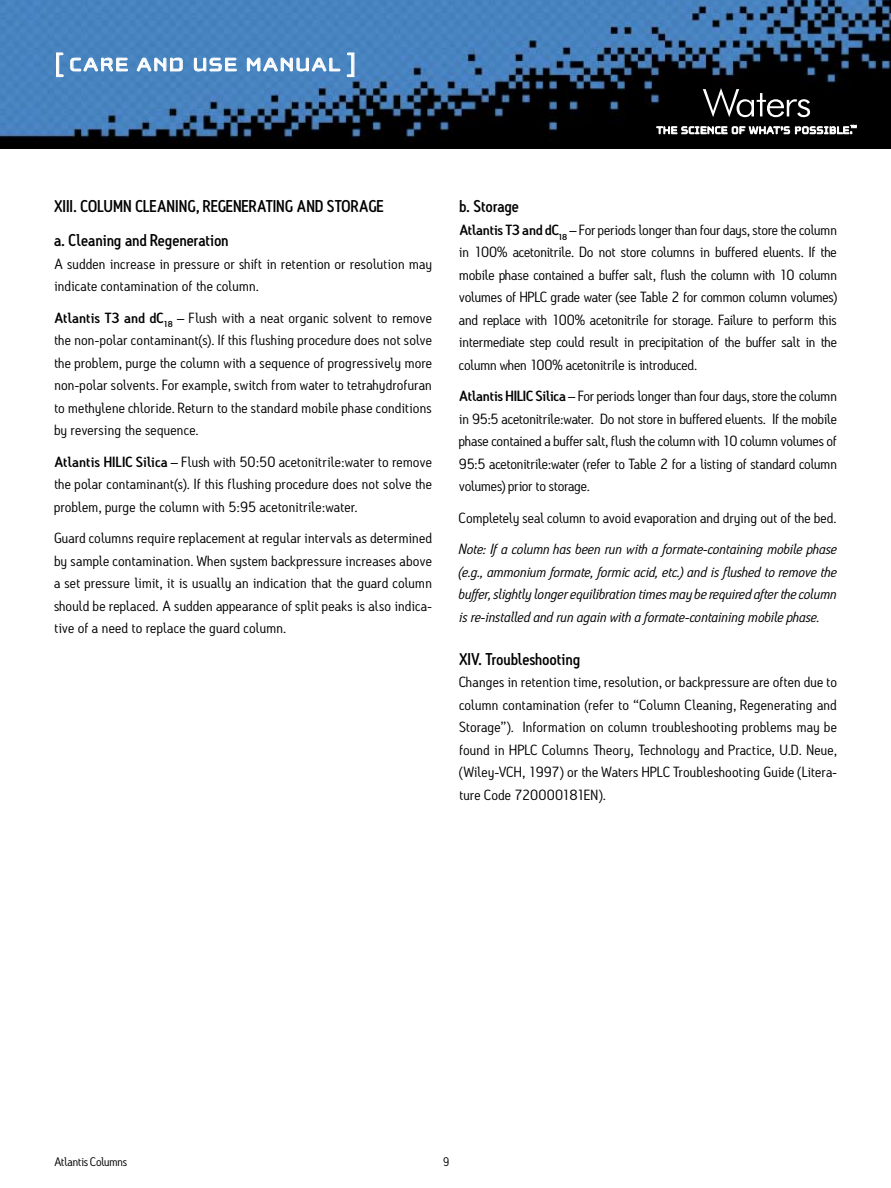
<style>
.page{position:relative;width:891px;height:1188px;background:#fff}
.page>*{position:absolute;margin:0;border:0;box-sizing:border-box;transform-origin:0 0}
.t1{font:27px "Cholla Unicase";letter-spacing:.04em;color:#fff;scale:1.1 1}
.t2{font:500 16.5px "Antitled OT";color:#000}
.t3{font:16.5px "Antitled OT Medium Caps";letter-spacing:.015em;color:#000}
.t4{font:14.25px/22.5px "Antitled OT";color:#000;text-align:justify;scale:1.1 1}
.t5{font:italic 14.25px/22.5px "Antitled OT";letter-spacing:-.015em;color:#000;text-align:justify;scale:1.1 1}
.t6{font:12px "Antitled OT";letter-spacing:-.025em;color:#000;scale:1.1 1}
.t7{font:12px "Antitled OT";letter-spacing:-.025em;color:#000}
.s1{font-weight:500}
</style>
<div class="page">
<img style="left:0;top:0;width:891px;height:148px">
<svg style="left:56px;top:53px;width:7px;height:24px"></svg>
<svg style="left:70px;top:58px;width:58px;height:13px"></svg>
<svg style="left:137px;top:57px;width:46px;height:14px"></svg>
<svg style="left:194px;top:58px;width:43px;height:13px"></svg>
<svg style="left:247px;top:58px;width:93px;height:13px"></svg>
<svg style="left:347px;top:53px;width:7px;height:24px"></svg>
<svg style="left:703px;top:88px;width:107px;height:29px;background:#3a3a3a"></svg>
<svg style="left:657px;top:125px;width:199px;height:9px"></svg>
<h1 class="t1" style="left:54px;top:51px;width:276px">[ Care and Use Manual ]</h1>
<p class="t3" style="left:54px;top:196px;width:331px">XIII. COLUMN CLEANING, REGENERATING AND STORAGE</p>
<p class="t2" style="left:54px;top:230px;width:176px">a. Cleaning and Regeneration</p>
<p class="t4" style="left:54px;top:252px;width:345px">A sudden increase in pressure or shift in retention or resolution may indicate contamination of the column.</p>
<p class="t4" style="left:54px;top:306px;width:345px"><span class="s1">Atlantis T3 and dC</span><sub>18</sub> – Flush with a neat organic solvent to remove the non-polar contaminant(s). If this flushing procedure does not solve the problem, purge the column with a sequence of progressively more non-polar solvents. For example, switch from water to tetrahydrofuran to methylene chloride. Return to the standard mobile phase conditions by reversing the sequence.</p>
<p class="t4" style="left:54px;top:450px;width:345px"><span class="s1">Atlantis HILIC Silica</span> – Flush with 50:50 acetonitrile:water to remove the polar contaminant(s). If this flushing procedure does not solve the problem, purge the column with 5:95 acetonitrile:water.</p>
<p class="t4" style="left:54px;top:527px;width:345px">Guard columns require replacement at regular intervals as determined by sample contamination. When system backpressure increases above a set pressure limit, it is usually an indication that the guard column should be replaced. A sudden appearance of split peaks is also indica&shy;tive of a need to replace the guard column.</p>
<p class="t2" style="left:459px;top:196px;width:61px">b. Storage</p>
<p class="t4" style="left:459px;top:218px;width:345px"><span class="s1">Atlantis T3 and dC</span><sub>18</sub> – For periods longer than four days, store the column in 100% acetonitrile. Do not store columns in buffered eluents. If the mobile phase contained a buffer salt, flush the column with 10 column volumes of HPLC grade water (see Table 2 for common column volumes) and replace with 100% acetonitrile for storage. Failure to perform this intermediate step could result in precipitation of the buffer salt in the column when 100% acetonitrile is introduced.</p>
<p class="t4" style="left:459px;top:385px;width:345px"><span class="s1">Atlantis HILIC Silica</span> – For periods longer than four days, store the column in 95:5 acetonitrile:water. Do not store in buffered eluents. If the mobile phase contained a buffer salt, flush the column with 10 column volumes of 95:5 acetonitrile:water (refer to Table 2 for a listing of standard column volumes) prior to storage.</p>
<p class="t4" style="left:459px;top:506px;width:345px">Completely seal column to avoid evaporation and drying out of the bed.</p>
<p class="t5" style="left:459px;top:538px;width:345px">Note: If a column has been run with a formate-containing mobile phase (e.g., ammonium formate, formic acid, etc.) and is flushed to remove the buffer, slightly longer equilibration times may be required after the column is re-installed and run again with a formate-containing mobile phase.</p>
<p class="t2" style="left:459px;top:649px;width:123px">XIV. Troubleshooting</p>
<p class="t4" style="left:459px;top:671px;width:345px">Changes in retention time, resolution, or backpressure are often due to column contamination (refer to “Column Cleaning, Regenerating and Storage”). Information on column troubleshooting problems may be found in HPLC Columns Theory, Technology and Practice, U.D. Neue, (Wiley-VCH, 1997) or the Waters HPLC Troubleshooting Guide (Litera&shy;ture Code 720000181EN).</p>
<p class="t6" style="left:54px;top:1154px;width:68px">Atlantis Columns</p>
<p class="t7" style="left:443px;top:1154px;width:8px">9</p>
</div>
